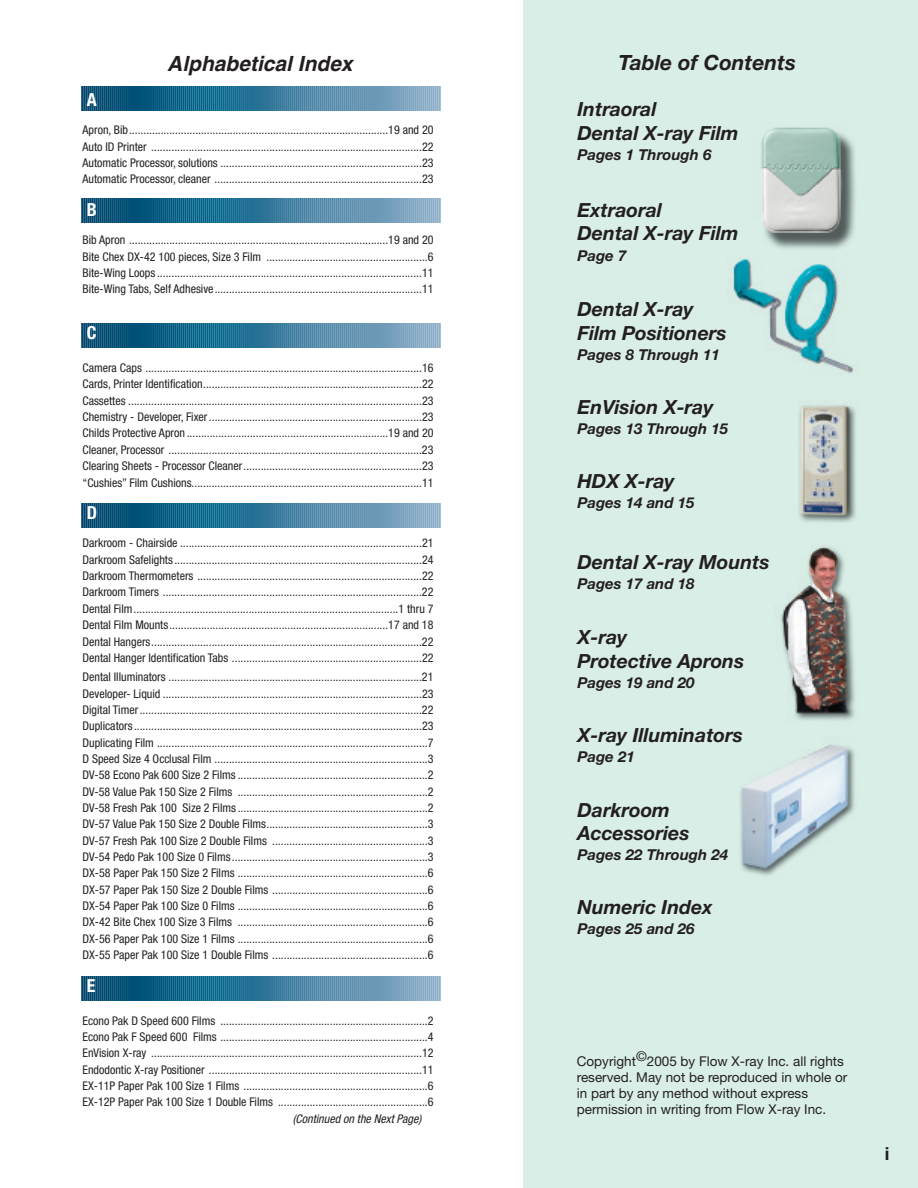
<style>
.page{position:relative;width:918px;height:1188px;background:#fff}
.page>*{position:absolute;margin:0;border:0;box-sizing:border-box;transform-origin:0 0}
.t1{font:italic 700 21px "Helvetica";color:#231f20}
.t2{font:italic 700 21px "Helvetica Neue";color:#231f20}
.t3{font:italic 700 19.5px/23.4px "Helvetica Neue";color:#231f20}
.t4{font:700 condensed 18px "Helvetica Neue";color:#fff}
.t5{font:700 18px "Helvetica Neue";color:#231f20}
.t6{font:italic 700 15px "Helvetica Neue";color:#231f20}
.t7{font:13.5px/16.2px "Helvetica Neue";color:#231f20}
.t8{font:condensed 12px/16.4px "Helvetica Neue";color:#231f20;text-align:justify}
.t9{font:italic condensed 12px "Helvetica Neue";color:#231f20}
</style>
<div class="page">
<img style="left:523px;top:0;width:395px;height:1188px">
<svg style="left:81px;top:86px;width:360px;height:24px;background:#3d7d9d"></svg>
<svg style="left:81px;top:199px;width:360px;height:24px;background:#3d7d9d"></svg>
<svg style="left:81px;top:323px;width:360px;height:24px;background:#3d7d9d"></svg>
<svg style="left:81px;top:503px;width:360px;height:24px;background:#3d7d9d"></svg>
<svg style="left:81px;top:976px;width:360px;height:24px;background:#3d7d9d"></svg>
<h1 class="t1" style="left:167px;top:55px;width:187px">Alphabetical Index</h1>
<h1 class="t2" style="left:619px;top:55px;width:179px">Table of Contents</h1>
<h2 class="t3" style="left:578px;top:99px;width:163px">Intraoral<br>Dental X-ray Film</h2>
<p class="t6" style="left:578px;top:149px;width:135px">Pages 1 Through 6</p>
<h3 class="t4" style="left:87px;top:93px;width:12px">A</h3>
<p class="t8" style="left:82px;top:123px;width:353px">Apron, Bib..........................................................................................19 and 20<br>Auto ID Printer ..............................................................................................22<br>Automatic Processor, solutions ......................................................................23<br>Automatic Processor, cleaner ........................................................................23</p>
<h3 class="t4" style="left:87px;top:203px;width:12px">B</h3>
<p class="t8" style="left:82px;top:233px;width:353px">Bib Apron ..........................................................................................19 and 20<br>Bite Chex DX-42 100 pieces, Size 3 Film ........................................................6<br>Bite-Wing Loops ............................................................................................11<br>Bite-Wing Tabs, Self Adhesive........................................................................11</p>
<h3 class="t4" style="left:87px;top:327px;width:11px">C</h3>
<p class="t8" style="left:82px;top:361px;width:353px">Camera Caps ................................................................................................16<br>Cards, Printer Identification............................................................................22<br>Cassettes ......................................................................................................23<br>Chemistry - Developer, Fixer..........................................................................23<br>Childs Protective Apron ......................................................................19 and 20<br>Cleaner, Processor ........................................................................................23<br>Clearing Sheets - Processor Cleaner..............................................................23 “Cushies” Film Cushions................................................................................11</p>
<h3 class="t4" style="left:87px;top:506px;width:12px">D</h3>
<p class="t8" style="left:82px;top:536px;width:353px">Darkroom - Chairside ....................................................................................21<br>Darkroom Safelights ......................................................................................24<br>Darkroom Thermometers ..............................................................................22<br>Darkroom Timers ..........................................................................................22<br>Dental Film............................................................................................1 thru 7<br>Dental Film Mounts............................................................................17 and 18<br>Dental Hangers..............................................................................................22<br>Dental Hanger Identification Tabs ..................................................................22</p>
<p class="t8" style="left:82px;top:670px;width:353px">Dental Illuminators ........................................................................................21<br>Developer- Liquid ..........................................................................................23<br>Digital Timer ..................................................................................................22<br>Duplicators....................................................................................................23<br>Duplicating Film ..............................................................................................7<br>D Speed Size 4 Occlusal Film ..........................................................................3<br>DV-58 Econo Pak 600 Size 2 Films ..................................................................2<br>DV-58 Value Pak 150 Size 2 Films ..................................................................2<br>DV-58 Fresh Pak 100 Size 2 Films ..................................................................2<br>DV-57 Value Pak 150 Size 2 Double Films........................................................3<br>DV-57 Fresh Pak 100 Size 2 Double Films ......................................................3<br>DV-54 Pedo Pak 100 Size 0 Films....................................................................3<br>DX-58 Paper Pak 150 Size 2 Films ..................................................................6<br>DX-57 Paper Pak 150 Size 2 Double Films ......................................................6<br>DX-54 Paper Pak 100 Size 0 Films ..................................................................6<br>DX-42 Bite Chex 100 Size 3 Films ..................................................................6<br>DX-56 Paper Pak 100 Size 1 Films ..................................................................6<br>DX-55 Paper Pak 100 Size 1 Double Films ......................................................6</p>
<h3 class="t4" style="left:87px;top:979px;width:10px">E</h3>
<p class="t8" style="left:82px;top:1013px;width:353px">Econo Pak D Speed 600 Films ........................................................................2<br>Econo Pak F Speed 600 Films ........................................................................4<br>EnVision X-ray ..............................................................................................12<br>Endodontic X-ray Positioner ..........................................................................11<br>EX-11P Paper Pak 100 Size 1 Films ................................................................6<br>EX-12P Paper Pak 100 Size 1 Double Films ....................................................6</p>
<p class="t9" style="left:293px;top:1114px;width:130px">(Continued on the Next Page)</p>
<h2 class="t3" style="left:578px;top:200px;width:163px">Extraoral<br>Dental X-ray Film</h2>
<p class="t6" style="left:578px;top:250px;width:50px">Page 7</p>
<h2 class="t3" style="left:578px;top:299px;width:151px">Dental X-ray<br>Film Positioners</h2>
<p class="t6" style="left:578px;top:349px;width:144px">Pages 8 Through 11</p>
<h2 class="t3" style="left:578px;top:397px;width:138px">EnVision X-ray</h2>
<p class="t6" style="left:578px;top:423px;width:152px">Pages 13 Through 15</p>
<h2 class="t3" style="left:578px;top:471px;width:99px">HDX X-ray</h2>
<p class="t6" style="left:578px;top:498px;width:118px">Pages 14 and 15</p>
<h2 class="t3" style="left:578px;top:552px;width:194px">Dental X-ray Mounts</h2>
<p class="t6" style="left:578px;top:578px;width:118px">Pages 17 and 18</p>
<h2 class="t3" style="left:578px;top:628px;width:168px">X-ray<br>Protective Aprons</h2>
<p class="t6" style="left:578px;top:677px;width:118px">Pages 19 and 20</p>
<h2 class="t3" style="left:578px;top:725px;width:167px">X-ray Illuminators</h2>
<p class="t6" style="left:578px;top:752px;width:59px">Page 21</p>
<h2 class="t3" style="left:578px;top:800px;width:113px">Darkroom<br>Accessories</h2>
<p class="t6" style="left:578px;top:849px;width:152px">Pages 22 Through 24</p>
<h2 class="t3" style="left:578px;top:897px;width:137px">Numeric Index</h2>
<p class="t6" style="left:578px;top:924px;width:118px">Pages 25 and 26</p>
<p class="t7" style="left:577px;top:1054px;width:272px">Copyright©2005 by Flow X-ray Inc. all rights reserved. May not be reproduced in whole or in part by any method without express permission in writing from Flow X-ray Inc.</p>
<h3 class="t5" style="left:885px;top:1147px;width:6px">i</h3>
</div>
